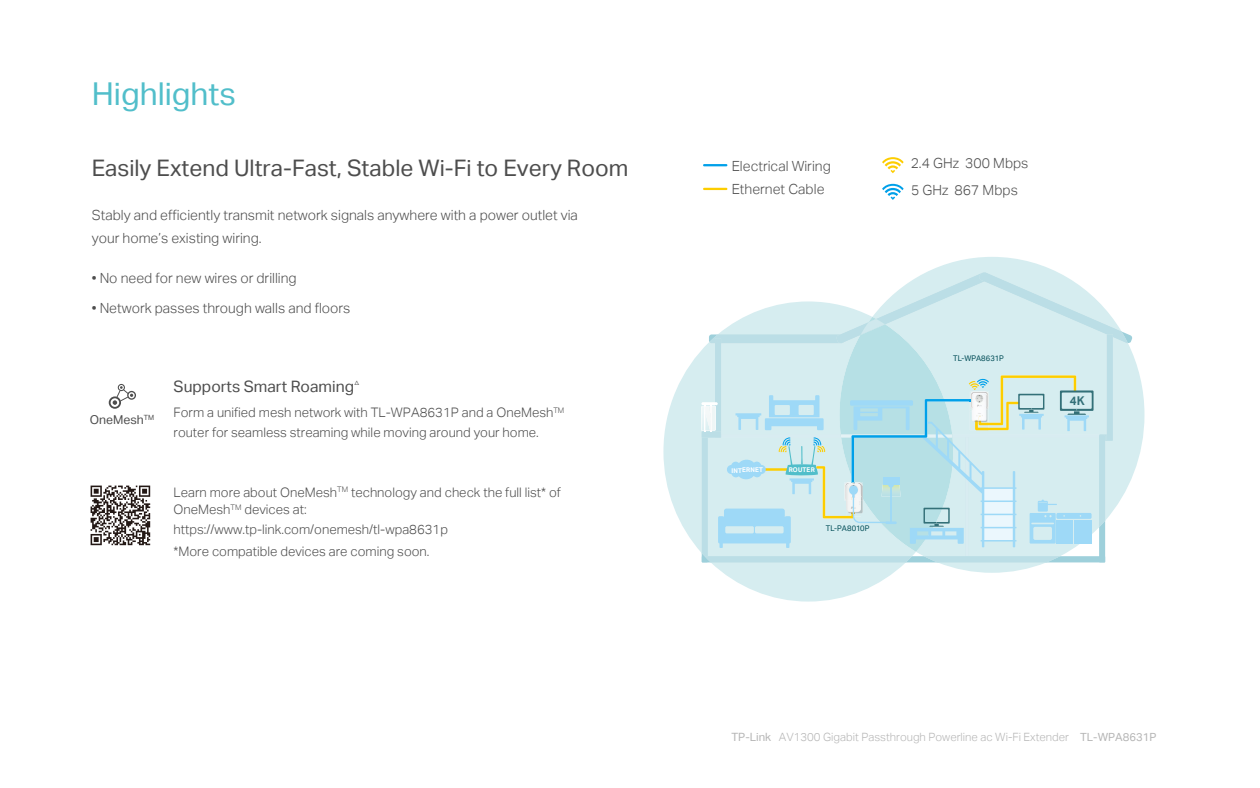
<style>
.page{position:relative;width:1260px;height:788px;background:#fff}
.page>*{position:absolute;margin:0;border:0;box-sizing:border-box;transform-origin:0 0}
.t1{font:31.5px "TP Link Aktiv Regular";color:#51beca}
.t2{font:22.75px "TP Link Aktiv Regular";color:#4d4d4d}
.t3{font:15.75px "TP Link Aktiv Regular";color:#4d4d4d}
.t4{font:14px/23.5px "TP Link Aktiv Light";color:#4d4d4d}
.t5{font:13.12px/17.5px "TP Link Aktiv Light";color:#4d4d4d}
.t6{font:12.25px "TP Link Aktiv Regular";color:#4d4d4d}
.t7{font:12.16px "TP Link Aktiv Bold";color:#337078}
.t8{font:11.38px "TP Link Aktiv Light";color:#b5b5b5}
.t9{font:7.79px "TP Link Aktiv Regular";letter-spacing:.02em;color:#004c56}
.t10{font:6.48px "TP Link Aktiv Bold";letter-spacing:.03em;color:#fff}
.s1{font-family:"TP Link Aktiv Regular"}
.s2{font-family:"TP Link Aktiv Regular";font-size:11.2px}
</style>
<div class="page">
<hr style="left:703px;top:164px;width:24px;height:2px;background:#00a0e9">
<hr style="left:703px;top:188px;width:24px;height:2px;background:#fdcd00">
<svg style="left:882px;top:157px;width:22px;height:16px"></svg>
<svg style="left:882px;top:184px;width:22px;height:16px"></svg>
<svg style="left:663px;top:351px;width:231px;height:250px;fill:#d6edf0"></svg>
<svg style="left:872px;top:257px;width:272px;height:315px"></svg>
<svg style="left:701px;top:272px;width:432px;height:290px;background:#cee9ed"></svg>
<img style="left:90px;top:485px;width:61px;height:61px">
<svg style="left:109px;top:384px;width:27px;height:25px"></svg>
<h1 class="t1" style="left:92px;top:82px;width:146px">Highlights</h1>
<h2 class="t2" style="left:92px;top:158px;width:538px">Easily Extend Ultra-Fast, Stable Wi-Fi to Every Room</h2>
<p class="t4" style="left:92px;top:204px;width:488px;line-height:22.8px">Stably and efficiently transmit network signals anywhere with a power outlet via your home’s existing wiring.</p>
<p class="t4" style="left:92px;top:267px;width:206px">ï No need for new wires or drilling</p>
<p class="t4" style="left:92px;top:297px;width:260px">• Network passes through walls and floors</p>
<p class="t6" style="left:90px;top:414px;width:66px">OneMesh<sup>TM</sup></p>
<p class="t3" style="left:174px;top:379px;width:187px">Supports Smart Roaming<sup>△</sup></p>
<p class="t5" style="left:174px;top:402px;width:392px;line-height:20.1px">Form a unified mesh network with TL-WPA8631P and a OneMesh<sup>TM </sup>router for seamless streaming while moving around your home.</p>
<p class="t5" style="left:174px;top:484px;width:389px">Learn more about OneMesh<sup>TM</sup> technology and check the full list* of<br>OneMesh<sup>TM</sup> devices at:</p>
<p class="t5" style="left:174px;top:518px;width:276px;line-height:22.8px">https://www.tp-link.com/onemesh/tl-wpa8631p *More compatible devices are coming soon.</p>
<p class="t4" style="left:732px;top:155px;width:101px">Electrical Wiring<br>Ethernet Cable</p>
<p class="t4" style="left:911px;top:151px;width:119px;line-height:26.7px">2.4 GHz 300 Mbps<br>5 GHz 867 Mbps</p>
<p class="t10" style="left:731px;top:467px;width:33px">INTERNET</p>
<p class="t10" style="left:789px;top:467px;width:28px">ROUTER</p>
<p class="t9" style="left:826px;top:525px;width:45px">TL-PA8010P</p>
<p class="t9" style="left:953px;top:355px;width:52px">TL-WPA8631P</p>
<p class="t7" style="left:1070px;top:396px;width:16px">4K</p>
<p class="t8" style="left:731px;top:732px;width:426px"><span class="s1">TP-Link</span> AV1300 Gigabit Passthrough Powerline ac Wi-Fi Extender <span class="s2">TL-WPA8631P</span></p>
</div>
